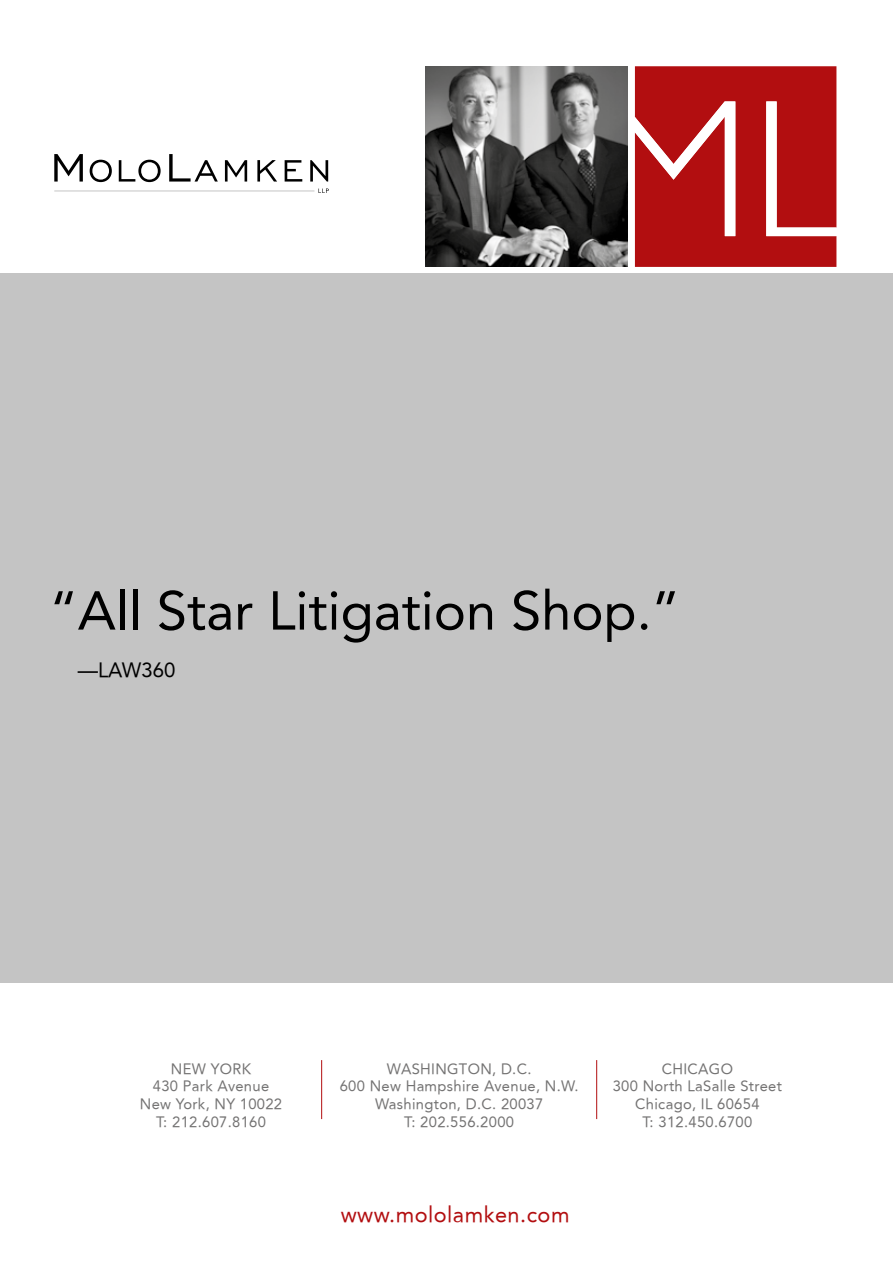
<style>
.page{position:relative;width:893px;height:1263px;background:#fff}
.page>*{position:absolute;margin:0;border:0;box-sizing:border-box;transform-origin:0 0}
.t1{font:54.15px "Avenir";color:#000}
.t2{font:21.75px "Avenir";letter-spacing:.02em;color:#b20e10}
.t3{font:20.25px "Avenir";color:#000}
.t4{font:14.7px/17.7px "Avenir";letter-spacing:.02em;color:#747373;text-align:center}
</style>
<div class="page">
<div style="left:0;top:273px;width:893px;height:710px;background:#c4c4c4"></div>
<svg style="left:635px;top:66px;width:201px;height:201px;background:#bb2b2d"></svg>
<img style="left:426px;top:66px;width:201px;height:201px">
<svg style="left:54px;top:154px;width:29px;height:28px"></svg>
<svg style="left:90px;top:160px;width:22px;height:22px"></svg>
<svg style="left:119px;top:160px;width:42px;height:22px"></svg>
<svg style="left:169px;top:154px;width:49px;height:28px"></svg>
<svg style="left:225px;top:160px;width:22px;height:22px"></svg>
<svg style="left:257px;top:160px;width:20px;height:22px"></svg>
<svg style="left:285px;top:160px;width:17px;height:22px"></svg>
<svg style="left:310px;top:160px;width:18px;height:22px"></svg>
<hr style="left:54px;top:191px;width:260px;height:1px;background:#c4c4c4">
<svg style="left:318px;top:189px;width:11px;height:4px"></svg>
<hr style="left:321px;top:1060px;width:1px;height:59px;background:#b20e10">
<hr style="left:596px;top:1060px;width:1px;height:59px;background:#b20e10">
<h1 class="t1" style="left:50px;top:579px;width:632px">“All Star Litigation Shop.”</h1>
<h3 class="t3" style="left:78px;top:658px;width:99px">—LAW360</h3>
<p class="t4" style="left:140px;top:1060px;width:144px">NEW YORK<br>430 Park Avenue<br>New York, NY 10022<br>T: 212.607.8160</p>
<p class="t4" style="left:340px;top:1060px;width:240px">WASHINGTON, D.C.<br>600 New Hampshire Avenue, N.W.<br>Washington, D.C. 20037<br>T: 202.556.2000</p>
<h2 class="t2" style="left:341px;top:1201px;width:230px">www.mololamken.com</h2>
<p class="t4" style="left:613px;top:1060px;width:171px">CHICAGO<br>300 North LaSalle Street<br>Chicago, IL 60654<br>T: 312.450.6700</p>
</div>
